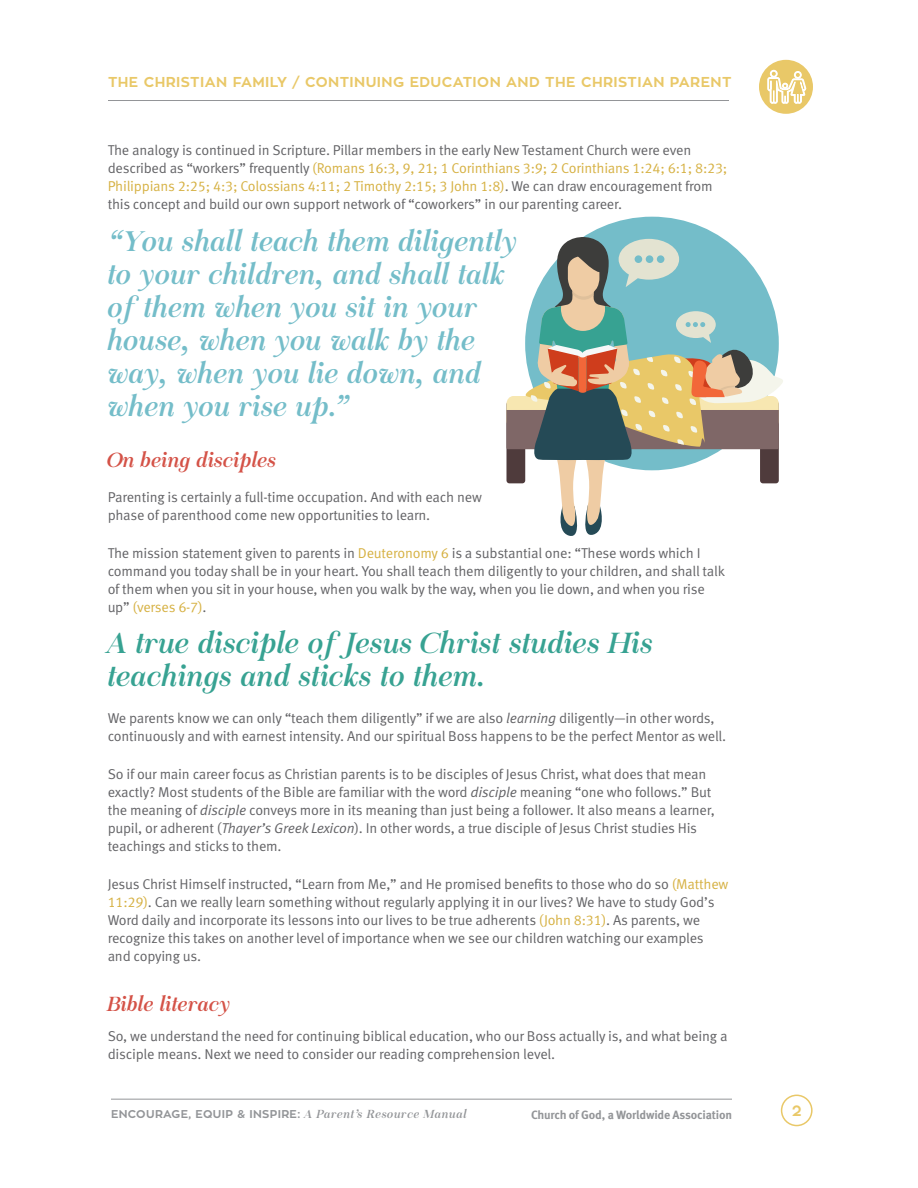
<style>
.page{position:relative;width:918px;height:1188px;background:#fff}
.page>*{position:absolute;margin:0;border:0;box-sizing:border-box;transform-origin:0 0}
.t1{font:italic 30px/33px "Chapaza Abigail";letter-spacing:-.01em;color:#37a292}
.t2{font:italic 29.25px/33px "Chapaza Abigail";letter-spacing:-.01em;color:#74bdc9}
.t3{font:italic 21px "Chapaza Abigail";letter-spacing:-.01em;color:#d45247}
.t4{font:700 15px "Zona Pro";color:#e9c868}
.t5{font:14.25px/18px "Meta OT Norm";letter-spacing:-.015em;color:#636366}
.t6{font:700 14.25px "Zona Pro";letter-spacing:.03em;color:#e9c868}
.t7{font:700 12px "Meta OT";letter-spacing:-.015em;color:#939598}
.t8{font:700 11.25px "Zona Pro";letter-spacing:.03em;color:#939598}
.s1{color:#d6b143}
.s2{font-family:"Meta OT Norm Ita"}
.s3{font-family:"Chapaza Abigail";font-weight:400;font-style:italic;font-size:12px}
</style>
<div class="page">
<div style="left:781px;top:1095px;width:32px;height:31px;border:2px solid #e9c868;border-radius:50%"></div>
<hr style="left:111px;top:1099px;width:621px;height:1px;background:#939598">
<hr style="left:108px;top:100px;width:621px;height:1px;background:#939598">
<div style="left:759px;top:60px;width:54px;height:54px;background:#e9c868;border-radius:50%"></div>
<svg style="left:768px;top:70px;width:38px;height:34px"></svg>
<div style="left:525px;top:217px;width:254px;height:253px;background:#74bdc9;border-radius:50%"></div>
<svg style="left:506px;top:236px;width:277px;height:300px"></svg>
<p class="t6" style="left:108px;top:72px;width:625px">THE CHRISTIAN FAMILY / CONTINUING EDUCATION AND THE CHRISTIAN PARENT</p>
<p class="t5" style="left:108px;top:141px;width:621px">The analogy is continued in Scripture. Pillar members in the early New Testament Church were even described as “workers” frequently <span class="s1">(Romans 16:3, 9, 21; 1 Corinthians 3:9; 2 Corinthians 1:24; 6:1; 8:23; Philippians 2:25; 4:3; Colossians 4:11; 2 Timothy 2:15; 3 John 1:8)</span>. We can draw encouragement from this concept and build our own support network of “coworkers” in our parenting career.</p>
<p class="t2" style="left:108px;top:227px;width:412px">“ You shall teach them diligently to your children, and shall talk of them when you sit in your house, when you walk by the way, when you lie down, and when you rise up.”</p>
<p class="t3" style="left:108px;top:446px;width:171px">On being disciples</p>
<p class="t5" style="left:108px;top:488px;width:376px">Parenting is certainly a full-time occupation. And with each new phase of parenthood come new opportunities to learn.</p>
<p class="t5" style="left:108px;top:545px;width:619px">The mission statement given to parents in <span class="s1">Deuteronomy 6</span> is a substantial one: “These words which I command you today shall be in your heart. You shall teach them diligently to your children, and shall talk of them when you sit in your house, when you walk by the way, when you lie down, and when you rise up” <span class="s1">(verses 6-7)</span>.</p>
<p class="t1" style="left:108px;top:628px;width:547px">A true disciple of Jesus Christ studies His teachings and sticks to them.</p>
<p class="t5" style="left:108px;top:709px;width:620px">We parents know we can only “teach them diligently” if we are also <span class="s2">learning</span> diligently—in other words, continuously and with earnest intensity. And our spiritual Boss happens to be the perfect Mentor as well.</p>
<p class="t5" style="left:108px;top:765px;width:609px">So if our main career focus as Christian parents is to be disciples of Jesus Christ, what does that mean exactly? Most students of the Bible are familiar with the word <span class="s2">disciple</span> meaning “one who follows.” But the meaning of <span class="s2">disciple</span> conveys more in its meaning than just being a follower. It also means a learner, pupil, or adherent (<span class="s2">Thayer’s Greek Lexicon</span>). In other words, a true disciple of Jesus Christ studies His teachings and sticks to them.</p>
<p class="t5" style="left:108px;top:875px;width:622px">Jesus Christ Himself instructed, “Learn from Me,” and He promised benefits to those who do so <span class="s1">(Matthew 11:29)</span>. Can we really learn something without regularly applying it in our lives? We have to study God’s Word daily and incorporate its lessons into our lives to be true adherents <span class="s1">(John 8:31)</span>. As parents, we recognize this takes on another level of importance when we see our children watching our examples and copying us.</p>
<p class="t3" style="left:108px;top:990px;width:124px">Bible literacy</p>
<p class="t5" style="left:108px;top:1027px;width:621px">So, we understand the need for continuing biblical education, who our Boss actually is, and what being a disciple means. Next we need to consider our reading comprehension level.</p>
<p class="t8" style="left:111px;top:1107px;width:357px">ENCOURAGE, EQUIP &amp; INSPIRE: <span class="s3">A Parent’s Resource Manual</span></p>
<p class="t4" style="left:792px;top:1101px;width:11px">2</p>
<p class="t7" style="left:531px;top:1107px;width:202px">Church of God, a Worldwide Association</p>
</div>
